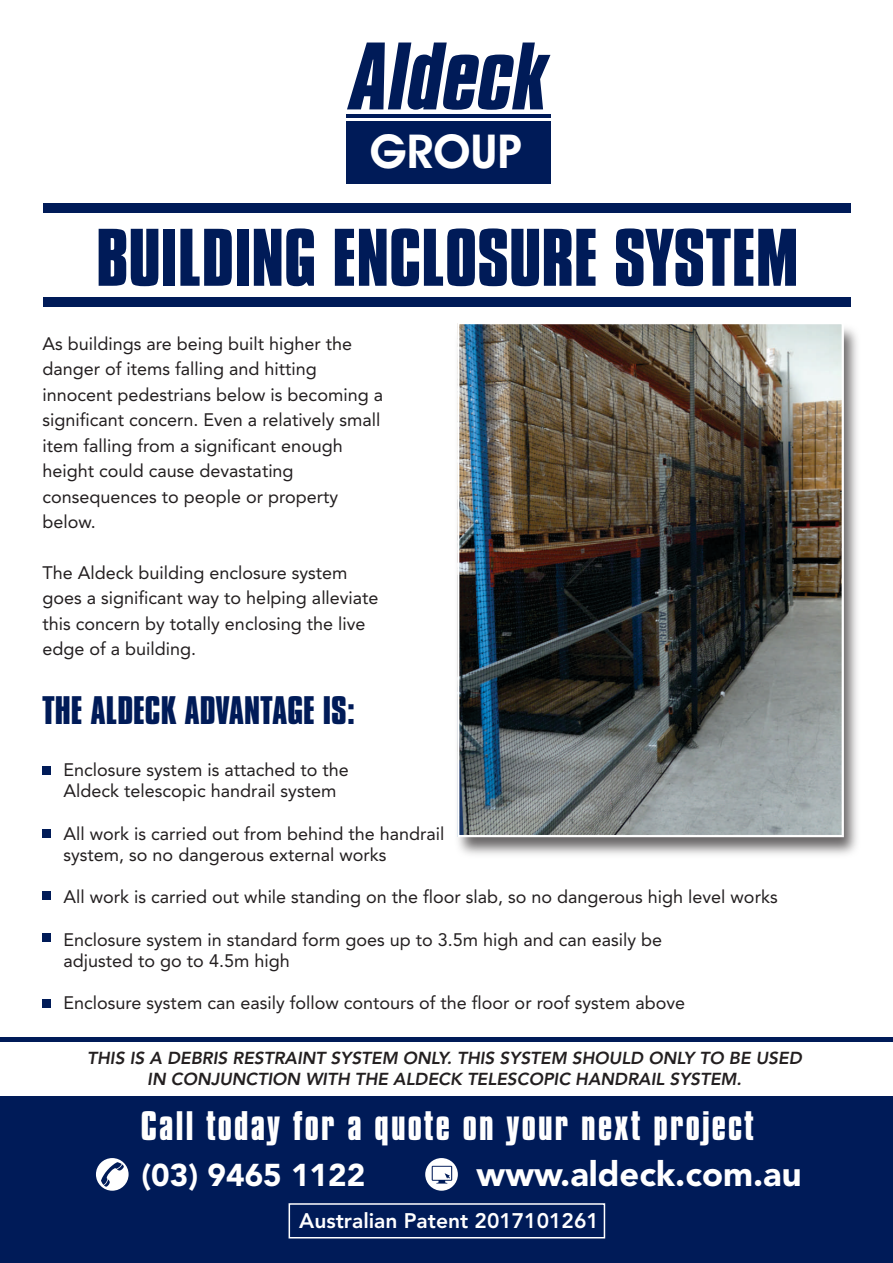
<style>
.page{position:relative;width:893px;height:1263px;background:#fff}
.page>*{position:absolute;margin:0;border:0;box-sizing:border-box;transform-origin:0 0}
.t1{font:700 70.2px "Compacta BT";color:#001b58}
.t2{font:600 46.95px "Avant Garde IT Cby BT";color:#fff}
.t3{font:700 35.4px "Compacta BT";letter-spacing:.06em;color:#fff}
.t4{font:900 34.5px "Avenir";color:#fff}
.t5{font:700 34.2px "Compacta BT";color:#001b58}
.t6{font:900 31.35px "Avenir";color:#fff}
.t7{font:800 21px "Avenir";color:#fff}
.t8{font:18px/25.5px "Avenir";color:#231f20}
.t9{font:italic 800 17.25px/20.5px "Avenir";color:#231f20;text-align:center}
</style>
<div class="page">
<img style="left:458px;top:327px;width:399px;height:528px">
<img style="left:460px;top:325px;width:381px;height:509px">
<hr style="left:346px;top:114px;width:205px;height:4px;background:#001b58">
<svg style="left:347px;top:43px;width:203px;height:67px"></svg>
<div style="left:346px;top:121px;width:205px;height:63px;background:#001b58"></div>
<div style="left:43px;top:203px;width:807px;height:9px;background:#001b58"></div>
<div style="left:43px;top:297px;width:807px;height:9px;background:#001b58"></div>
<div style="left:43px;top:766px;width:8px;height:9px;background:#001b58"></div>
<div style="left:457px;top:322px;width:387px;height:515px;border:2px solid #fff"></div>
<div style="left:43px;top:829px;width:8px;height:8px;background:#001b58"></div>
<div style="left:43px;top:891px;width:8px;height:9px;background:#001b58"></div>
<div style="left:43px;top:933px;width:8px;height:9px;background:#001b58"></div>
<div style="left:43px;top:999px;width:8px;height:9px;background:#001b58"></div>
<hr style="left:0;top:1037px;width:893px;height:4px;background:#001b58">
<div style="left:0;top:1095px;width:893px;height:168px;background:#001b58"></div>
<svg style="left:425px;top:1158px;width:33px;height:33px"></svg>
<svg style="left:432px;top:1166px;width:20px;height:17px"></svg>
<svg style="left:96px;top:1158px;width:33px;height:33px"></svg>
<svg style="left:101px;top:1162px;width:23px;height:25px"></svg>
<div style="left:289px;top:1203px;width:316px;height:35px;border:2px solid #fff"></div>
<h2 class="t2" style="left:370px;top:132px;width:153px">GROUP</h2>
<h1 class="t1" style="left:96px;top:232px;width:704px">BUILDING ENCLOSURE SYSTEM</h1>
<p class="t8" style="left:43px;top:333px;width:342px">As buildings are being built higher the danger of items falling and hitting innocent pedestrians below is becoming a significant concern. Even a relatively small item falling from a significant enough height could cause devastating consequences to people or property below.</p>
<p class="t8" style="left:43px;top:562px;width:338px">The Aldeck building enclosure system goes a significant way to helping alleviate this concern by totally enclosing the live edge of a building.</p>
<h3 class="t5" style="left:42px;top:698px;width:315px">THE ALDECK ADVANTAGE IS:</h3>
<p class="t8" style="left:64px;top:761px;width:287px;line-height:21.1px">Enclosure system is attached to the<br>Aldeck telescopic handrail system</p>
<p class="t8" style="left:64px;top:825px;width:382px;line-height:21.1px">All work is carried out from behind the handrail system, so no dangerous external works</p>
<p class="t8" style="left:64px;top:886px;width:716px">All work is carried out while standing on the floor slab, so no dangerous high level works</p>
<p class="t8" style="left:64px;top:931px;width:600px;line-height:21.1px">Enclosure system in standard form goes up to 3.5m high and can easily be adjusted to go to 4.5m high</p>
<p class="t8" style="left:64px;top:992px;width:623px">Enclosure system can easily follow contours of the floor or roof system above</p>
<p class="t9" style="left:87px;top:1050px;width:716px">THIS IS A DEBRIS RESTRAINT SYSTEM ONLY. THIS SYSTEM SHOULD ONLY TO BE USED<br>IN CONJUNCTION WITH THE ALDECK TELESCOPIC HANDRAIL SYSTEM.</p>
<h3 class="t3" style="left:141px;top:1113px;width:614px">Call today for a quote on your next project</h3>
<h3 class="t6" style="left:141px;top:1162px;width:225px">(03) 9465 1122</h3>
<h3 class="t4" style="left:477px;top:1160px;width:326px">www.aldeck.com.au</h3>
<p class="t7" style="left:299px;top:1213px;width:301px">Australian Patent 2017101261</p>
</div>
